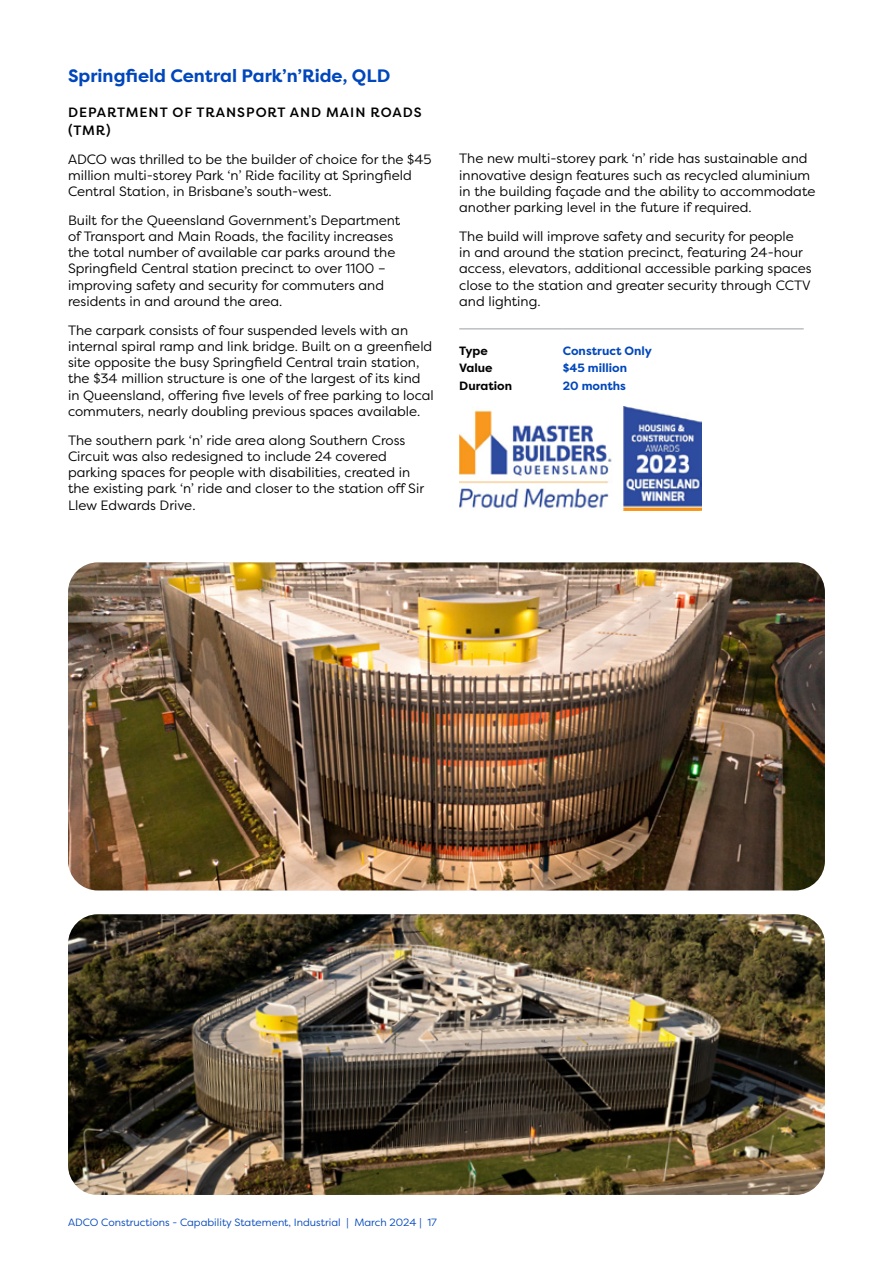
<style>
.page{position:relative;width:893px;height:1263px;background:#fff}
.page>*{position:absolute;margin:0;border:0;box-sizing:border-box;transform-origin:0 0}
.t1{font:700 18px "Filson Pro";color:#0047bb}
.t2{font:13.5px/16.2px "Filson Pro";color:#000}
.t3{font:500 13.5px/18px "Filson Pro";letter-spacing:.07em;color:#000}
.t4{font:700 12px "Filson Pro";color:#0047bb}
.t5{font:700 12px "Filson Pro";color:#000}
.t6{font:10.5px "Filson Pro";color:#0047bb}
</style>
<div class="page">
<img style="left:68px;top:914px;width:757px;height:281px">
<img style="left:68px;top:562px;width:757px;height:328px">
<hr style="left:459px;top:328px;width:104px;height:1px;background:#a7a9ac">
<hr style="left:563px;top:328px;width:241px;height:1px;background:#a7a9ac">
<img style="left:459px;top:407px;width:243px;height:103px">
<h1 class="t1" style="left:68px;top:64px;width:324px">Springfield Central Park’n’Ride, QLD</h1>
<p class="t3" style="left:68px;top:103px;width:355px">DEPARTMENT OF TRANSPORT AND MAIN ROADS (TMR)</p>
<p class="t2" style="left:68px;top:150px;width:365px">ADCO was thrilled to be the builder of choice for the $45 million multi-storey Park ‘n’ Ride facility at Springfield<br>Central Station, in Brisbane’s south-west.</p>
<p class="t2" style="left:68px;top:212px;width:334px">Built for the Queensland Government’s Department of Transport and Main Roads, the facility increases the total number of available car parks around the Springfield Central station precinct to over 1100 – improving safety and security for commuters and residents in and around the area.</p>
<p class="t2" style="left:68px;top:322px;width:367px">The carpark consists of four suspended levels with an internal spiral ramp and link bridge. Built on a greenfield site opposite the busy Springfield Central train station, the $34 million structure is one of the largest of its kind in Queensland, offering five levels of free parking to local commuters, nearly doubling previous spaces available.</p>
<p class="t2" style="left:68px;top:432px;width:358px">The southern park ‘n’ ride area along Southern Cross Circuit was also redesigned to include 24 covered parking spaces for people with disabilities, created in the existing park ‘n’ ride and closer to the station off Sir Llew Edwards Drive.</p>
<p class="t2" style="left:459px;top:150px;width:358px">The new multi-storey park ‘n’ ride has sustainable and innovative design features such as recycled aluminium in the building façade and the ability to accommodate another parking level in the future if required.</p>
<p class="t2" style="left:459px;top:228px;width:354px">The build will improve safety and security for people<br>in and around the station precinct, featuring 24-hour access, elevators, additional accessible parking spaces close to the station and greater security through CCTV and lighting.</p>
<p class="t5" style="left:459px;top:343px;width:30px">Type</p>
<p class="t4" style="left:563px;top:343px;width:91px">Construct Only</p>
<p class="t5" style="left:459px;top:361px;width:35px">Value</p>
<p class="t4" style="left:563px;top:361px;width:66px">$45 million</p>
<p class="t5" style="left:459px;top:378px;width:54px">Duration</p>
<p class="t4" style="left:563px;top:378px;width:65px">20 months</p>
<p class="t6" style="left:68px;top:1215px;width:370px">ADCO Constructions - Capability Statement, Industrial | March 2024 | 17</p>
</div>
